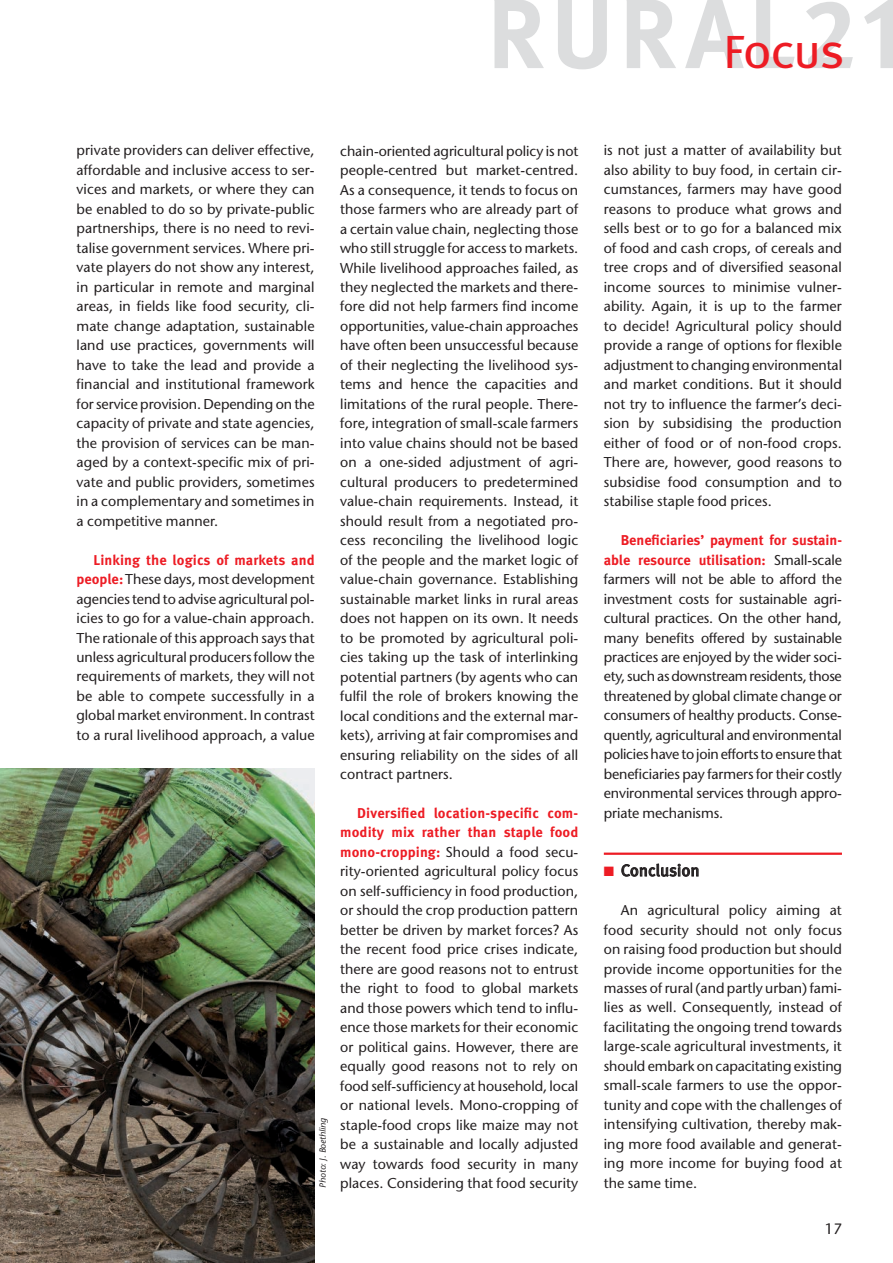
<style>
.page{position:relative;width:893px;height:1263px;background:#fff}
.page>*{position:absolute;margin:0;border:0;box-sizing:border-box;transform-origin:0 0}
.t1{font:46.5px "Meta Pro";letter-spacing:-.04em;color:#ed1c24}
.t2{font:16.5px "Meta Pro";color:#231f20}
.t3{font:15px "Stone Sans";color:#231f20}
.t4{font:14.25px/19.5px "Stone Sans";letter-spacing:.005em;color:#231f20;text-align:justify}
.t5{font:700 14.25px/19.5px "Meta Pro";color:#ed1c24;text-align:right}
.t6{font:italic 9px "Stone Sans";color:#231f20}
.s1{font-family:"Meta Pro";font-weight:700;color:#ed1c24}
.s2{font-family:"Stone Sans";font-weight:400;color:#231f20}
.s3{color:#ed1c24}
</style>
<div class="page">
<svg style="left:558px;top:0;width:49px;height:69px"></svg>
<svg style="left:685px;top:0;width:59px;height:68px"></svg>
<svg style="left:756px;top:0;width:39px;height:68px"></svg>
<svg style="left:806px;top:2px;width:47px;height:66px"></svg>
<svg style="left:864px;top:0;width:29px;height:68px"></svg>
<svg style="left:494px;top:0;width:50px;height:68px"></svg>
<svg style="left:627px;top:0;width:49px;height:68px"></svg>
<hr style="left:604px;top:852px;width:238px;height:3px;background:#ed1c24">
<svg style="left:621px;top:864px;width:77px;height:13px"></svg>
<img style="left:0;top:769px;width:315px;height:494px">
<h1 class="t1" style="left:724px;top:22px;width:123px">Focus</h1>
<p class="t4" style="left:77px;top:141px;width:240px">private providers can deliver effective, affordable and inclusive access to ser&shy;vices and markets, or where they can be enabled to do so by private-public partnerships, there is no need to revi&shy;talise government services. Where pri&shy;vate players do not show any interest, in particular in remote and marginal areas, in fields like food security, cli&shy;mate change adaptation, sustainable land use practices, governments will have to take the lead and provide a financial and institutional framework for service provision. Depending on the capacity of private and state agencies, the provision of services can be man&shy;aged by a context-specific mix of pri&shy;vate and public providers, sometimes in a complementary and sometimes in a competitive manner.</p>
<p class="t5" style="left:94px;top:550px;width:223px">Linking the logics of markets and</p>
<p class="t4" style="left:77px;top:569px;width:240px"><span class="s1">people:</span> These days, most development agencies tend to advise agricultural pol&shy;icies to go for a value-chain approach.<br>The rationale of this approach says that unless agricultural producers follow the requirements of markets, they will not be able to compete successfully in a global market environment. In contrast to a rural livelihood approach, a value</p>
<p class="t6" style="left:317px;top:1188px;width:71px;rotate:-90deg">Photo: J. Boethling</p>
<p class="t4" style="left:340px;top:141px;width:240px">chain-oriented agricultural policy is not people-centred but market-centred.<br>As a consequence, it tends to focus on those farmers who are already part of a certain value chain, neglecting those who still struggle for access to markets.<br>While livelihood approaches failed, as they neglected the markets and there&shy;fore did not help farmers find income opportunities, value-chain approaches have often been unsuccessful because of their neglecting the livelihood sys&shy;tems and hence the capacities and limitations of the rural people. There&shy;fore, integration of small-scale farmers into value chains should not be based on a one-sided adjustment of agri&shy;cultural producers to predetermined value-chain requirements. Instead, it should result from a negotiated pro&shy;cess reconciling the livelihood logic of the people and the market logic of value-chain governance. Establishing sustainable market links in rural areas does not happen on its own. It needs to be promoted by agricultural poli&shy;cies taking up the task of interlinking potential partners (by agents who can fulfil the role of brokers knowing the local conditions and the external mar&shy;kets), arriving at fair compromises and ensuring reliability on the sides of all contract partners.</p>
<p class="t5" style="left:340px;top:804px;width:240px">Diversified location-specific com&shy;modity mix rather than staple food</p>
<p class="t4" style="left:340px;top:842px;width:240px"><span class="s1">mono-cropping:</span> Should a food secu&shy;rity-oriented agricultural policy focus on self-sufficiency in food production, or should the crop production pattern better be driven by market forces? As the recent food price crises indicate, there are good reasons not to entrust the right to food to global markets and those powers which tend to influ&shy;ence those markets for their economic or political gains. However, there are equally good reasons not to rely on food self-sufficiency at household, local or national levels. Mono-cropping of staple-food crops like maize may not be a sustainable and locally adjusted way towards food security in many places. Considering that food security</p>
<p class="t4" style="left:604px;top:141px;width:240px">is not just a matter of availability but also ability to buy food, in certain cir&shy;cumstances, farmers may have good reasons to produce what grows and sells best or to go for a balanced mix of food and cash crops, of cereals and tree crops and of diversified seasonal income sources to minimise vulner&shy;ability. Again, it is up to the farmer to decide! Agricultural policy should provide a range of options for flexible adjustment to changing environmental and market conditions. But it should not try to influence the farmer’s deci&shy;sion by subsidising the production either of food or of non-food crops.<br>There are, however, good reasons to subsidise food consumption and to stabilise staple food prices.</p>
<p class="t5" style="left:604px;top:531px;width:240px">Beneficiaries’ payment for sustain&shy;able resource utilisation: <span class="s2">Small-scale</span></p>
<p class="t4" style="left:604px;top:569px;width:240px">farmers will not be able to afford the investment costs for sustainable agri&shy;cultural practices. On the other hand, many benefits offered by sustainable practices are enjoyed by the wider soci&shy;ety, such as downstream residents, those threatened by global climate change or consumers of healthy products. Conse&shy;quently, agricultural and environmental policies have to join efforts to ensure that beneficiaries pay farmers for their costly environmental services through appro&shy;priate mechanisms.</p>
<p class="t2" style="left:604px;top:860px;width:97px"><span class="s3">■</span> Conclusion</p>
<p class="t4" style="left:604px;top:900px;width:240px;text-indent:17px">An agricultural policy aiming at food security should not only focus on raising food production but should provide income opportunities for the masses of rural (and partly urban) fami&shy;lies as well. Consequently, instead of facilitating the ongoing trend towards large-scale agricultural investments, it should embark on capacitating existing small-scale farmers to use the oppor&shy;tunity and cope with the challenges of intensifying cultivation, thereby mak&shy;ing more food available and generat&shy;ing more income for buying food at</p>
<p class="t4" style="left:604px;top:1173px;width:95px">the same time.</p>
<p class="t3" style="left:825px;top:1220px;width:19px">17</p>
</div>
